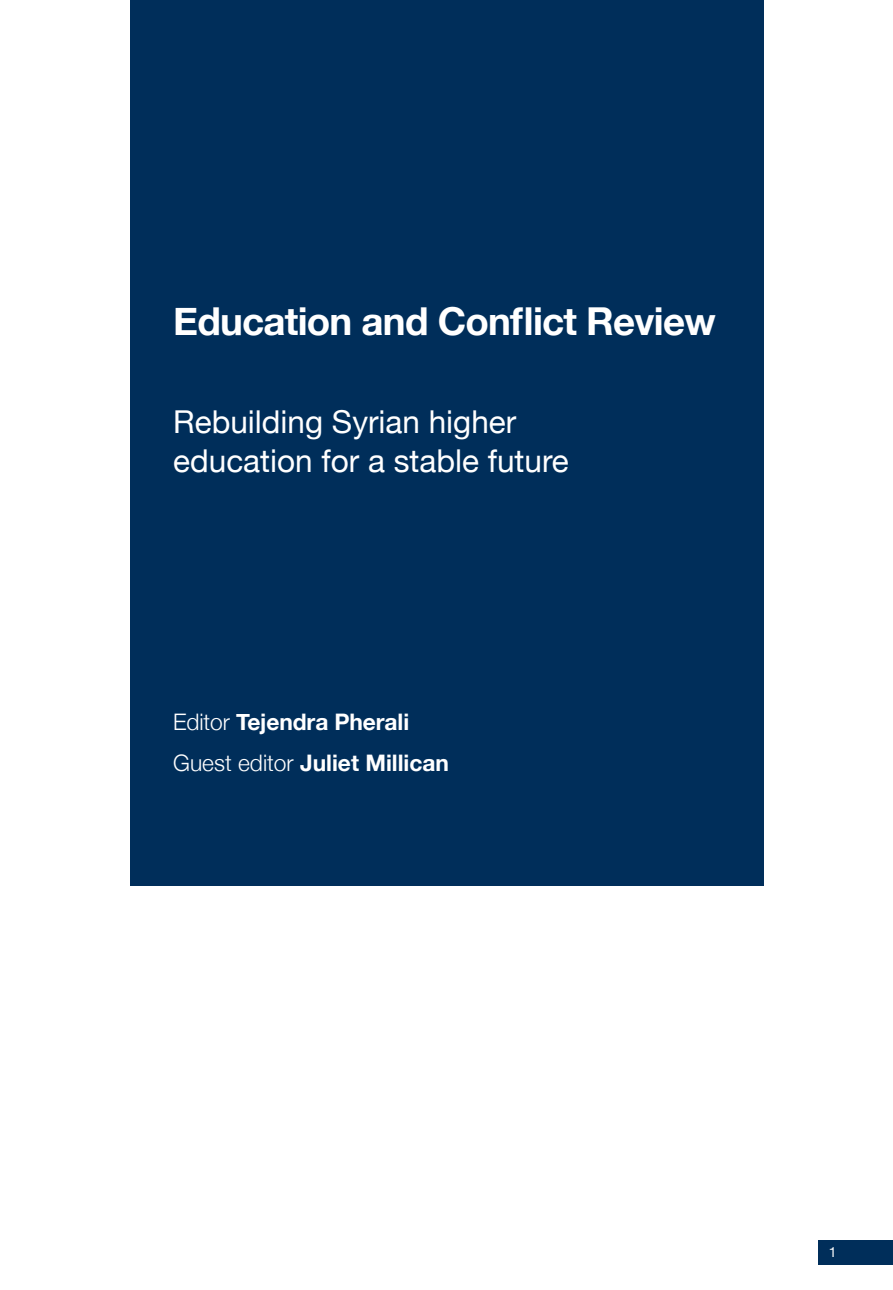
<style>
.page{position:relative;width:893px;height:1290px;background:#fff}
.page>*{position:absolute;margin:0;border:0;box-sizing:border-box;transform-origin:0 0}
.t1{font:700 38.5px "Helvetica Neue";letter-spacing:-.02em;color:#fff}
.t2{font:31.5px/38.5px "Helvetica Neue";color:#fff}
.t3{font:700 22.75px/41.1px "Helvetica Neue";letter-spacing:-.005em;color:#fff}
.t4{font:14px "Helvetica Neue";color:#fff}
.s1{font-weight:300}
</style>
<div class="page">
<div style="left:819px;top:1240px;width:74px;height:25px;background:#002e5a"></div>
<div style="left:130px;top:0;width:633px;height:886px;background:#002e5a"></div>
<p class="t1" style="left:173px;top:291px;width:544px">Education and Conflict Review</p>
<p class="t2" style="left:173px;top:405px;width:397px">Rebuilding Syrian higher education for a stable future</p>
<p class="t3" style="left:173px;top:702px;width:277px"><span class="s1">Editor</span> Tejendra Pherali<br><span class="s1">Guest editor</span> Juliet Millican</p>
<p class="t4" style="left:829px;top:1241px;width:9px">1</p>
</div>
